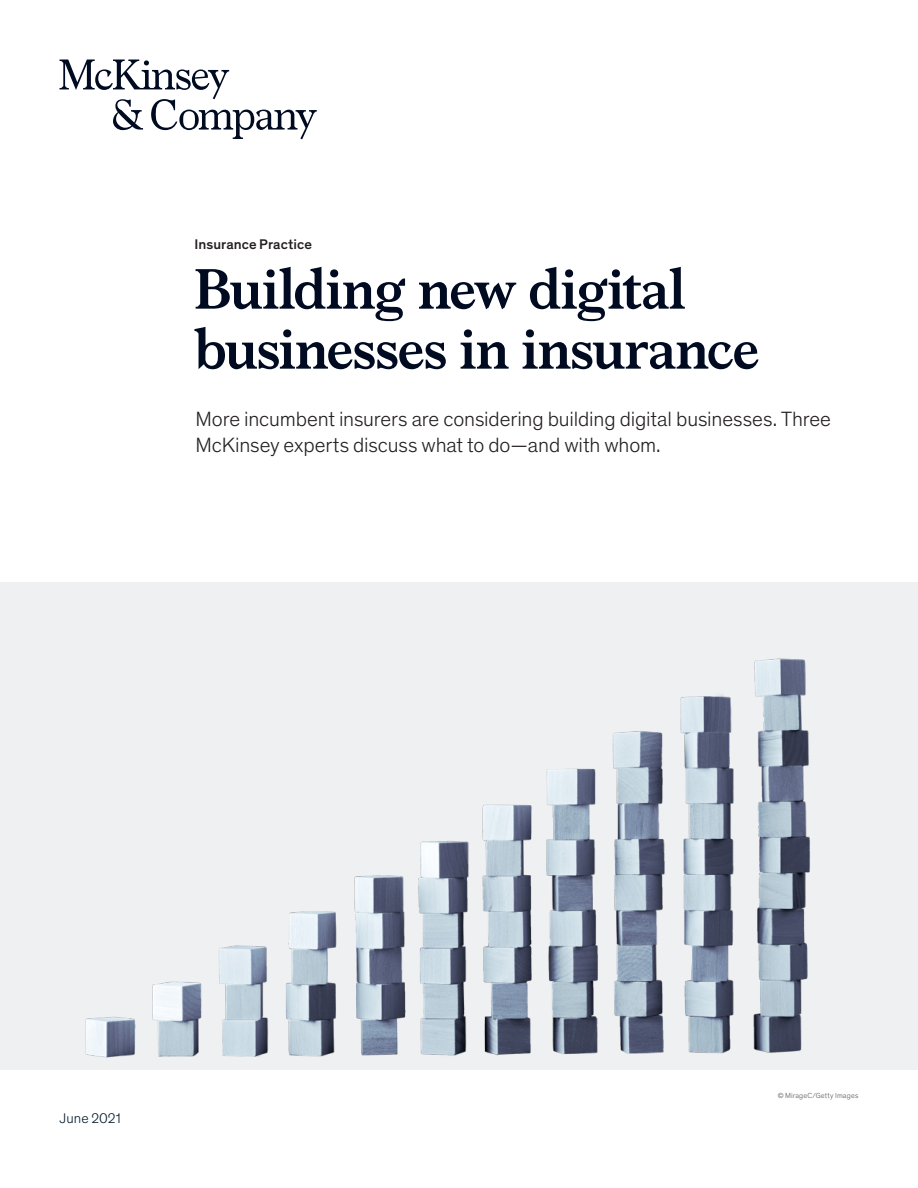
<style>
.page{position:relative;width:918px;height:1188px;background:#fff}
.page>*{position:absolute;margin:0;border:0;box-sizing:border-box;transform-origin:0 0}
.Title_of_article-dee{font:700 57px/60px "Bower";letter-spacing:-.015em;color:#000b22}
.Standfirst-Dek_Thein{font:300 21px/25.5px "Mc Kinsey Sans";letter-spacing:-.005em;color:#231f20}
.Eyebrow{font:500 14.25px "Mc Kinsey Sans";letter-spacing:.005em;color:#231f20}
.Cover_date_-_Deep_bl{font:300 14.25px "Mc Kinsey Sans";letter-spacing:.005em;color:#051c2c}
.Art_Photo_credit{font:300 7.5px "Mc Kinsey Sans";letter-spacing:.02em;color:#57585a}
</style>
<div class="page">
<img style="left:0;top:582px;width:918px;height:488px">
<svg style="left:60px;top:60px;width:257px;height:79px"></svg>
<p class="Eyebrow" style="left:194px;top:233px;width:119px">Insurance Practice</p>
<p class="Title_of_article-dee" style="left:194px;top:255px;width:566px">Building new digital businesses in insurance</p>
<p class="Standfirst-Dek_Thein" style="left:195px;top:405px;width:637px">More incumbent insurers are considering building digital businesses. Three<br>McKinsey experts discuss what to do—and with whom.</p>
<p class="Cover_date_-_Deep_bl" style="left:60px;top:1108px;width:63px">June 2021</p>
<p class="Art_Photo_credit" style="left:778px;top:1090px;width:82px">© MirageC/Getty Images</p>
</div>
